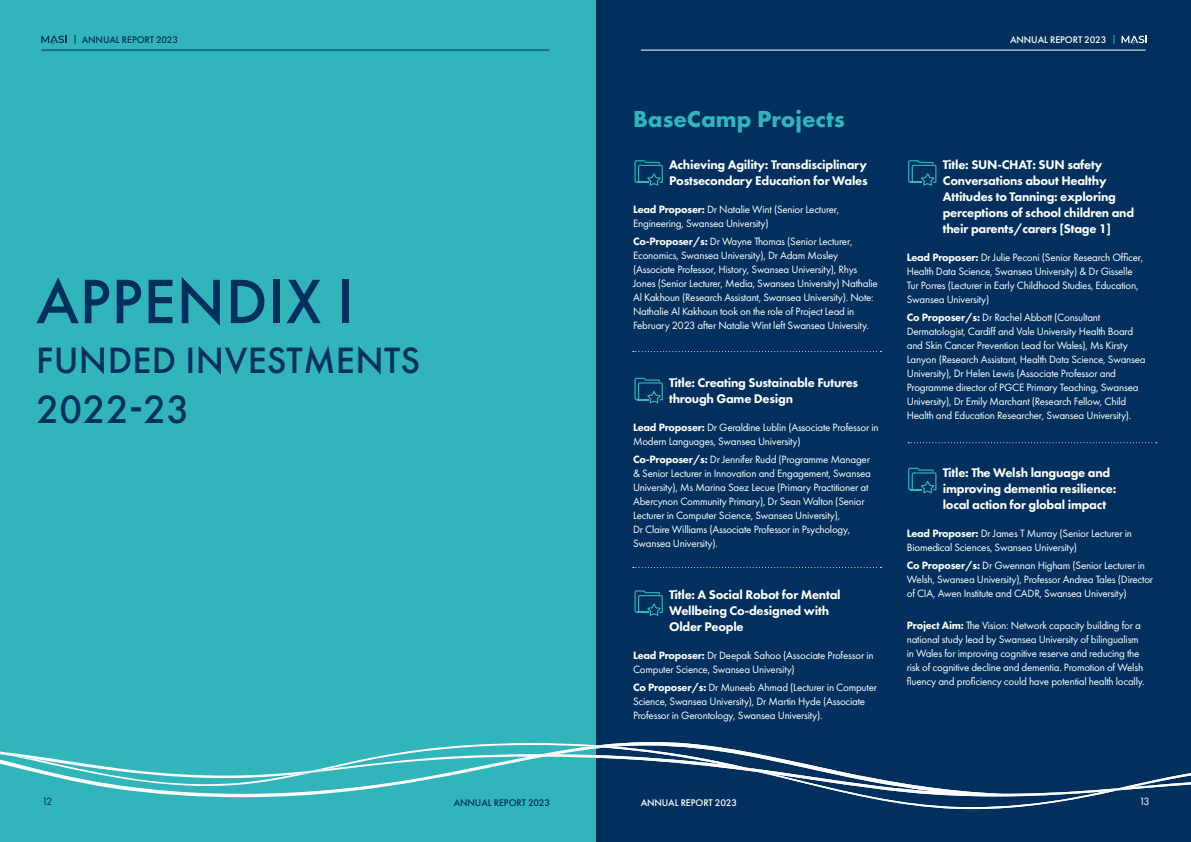
<style>
.page{position:relative;width:1191px;height:842px;background:#fff}
.page>*{position:absolute;margin:0;border:0;box-sizing:border-box;transform-origin:0 0}
.Heading_1{font:500 65px "Futura PT";letter-spacing:.01em;color:#01305e}
.Heading_1-2{font:500 41px "Futura PT";color:#01305e}
.Heading_1-3{font:500 38px "Futura PT";letter-spacing:.01em;color:#01305e}
.t1{font:700 24px "Futura PT";color:#31b5ba}
.t2{font:800 13px/16px "Futura PT";letter-spacing:-.02em;color:#fff}
.Body_text{font:11px/14px "Futura PT";letter-spacing:-.02em;color:#fff}
.t3{font:11px "Futura PT";color:#01305e}
.t4{font:500 10px "Futura PT";letter-spacing:-.01em;color:#fff}
.t5{font:500 10px "Futura PT";letter-spacing:-.01em;color:#01305e}
.s1{font-weight:800}
</style>
<div class="page">
<div style="left:596px;top:0;width:595px;height:842px;background:#01305e"></div>
<hr style="left:641px;top:50px;width:504px;height:1px;background:#fff">
<svg style="left:1121px;top:36px;width:26px;height:9px"></svg>
<div style="left:0;top:0;width:595px;height:842px;background:#31b5ba"></div>
<svg style="left:2px;top:742px;width:1189px;height:67px"></svg>
<hr style="left:41px;top:50px;width:508px;height:1px;background:#01305e">
<svg style="left:41px;top:36px;width:26px;height:9px"></svg>
<svg style="left:634px;top:160px;width:29px;height:26px"></svg>
<svg style="left:634px;top:378px;width:29px;height:25px"></svg>
<svg style="left:634px;top:590px;width:29px;height:26px"></svg>
<svg style="left:908px;top:160px;width:28px;height:26px"></svg>
<svg style="left:908px;top:468px;width:28px;height:25px"></svg>
<svg style="left:633px;top:351px;width:248px;height:1px"></svg>
<svg style="left:633px;top:567px;width:248px;height:1px"></svg>
<svg style="left:908px;top:442px;width:248px;height:1px"></svg>
<p class="t5" style="left:82px;top:33px;width:98px">ANNUAL REPORT 2023</p>
<p class="Heading_1" style="left:36px;top:262px;width:319px">APPENDIX I</p>
<p class="Heading_1-3" style="left:36px;top:338px;width:385px">FUNDED INVESTMENTS</p>
<p class="Heading_1-2" style="left:36px;top:385px;width:155px">2022-23</p>
<p class="t3" style="left:42px;top:795px;width:12px">12</p>
<p class="t5" style="left:454px;top:797px;width:98px">ANNUAL REPORT 2023</p>
<h1 class="t1" style="left:633px;top:104px;width:213px">BaseCamp Projects</h1>
<p class="t2" style="left:669px;top:157px;width:200px">Achieving Agility: Transdisciplinary<br>Postsecondary Education for Wales</p>
<p class="Body_text" style="left:633px;top:203px;width:208px"><span class="s1">Lead Proposer:</span> Dr Natalie Wint (Senior Lecturer,<br>Engineering, Swansea University)</p>
<p class="Body_text" style="left:633px;top:235px;width:246px"><span class="s1">Co-Proposer/s:</span> Dr Wayne Thomas (Senior Lecturer, Economics, Swansea University), Dr Adam Mosley (Associate Professor, History, Swansea University), Rhys Jones (Senior Lecturer, Media, Swansea University) Nathalie Al Kakhoun (Research Assistant, Swansea University). Note:<br>Nathalie Al Kakhoun took on the role of Project Lead in February 2023 after Natalie Wint left Swansea University.</p>
<p class="t2" style="left:669px;top:375px;width:191px">Title: Creating Sustainable Futures through Game Design</p>
<p class="Body_text" style="left:633px;top:421px;width:247px"><span class="s1">Lead Proposer:</span> Dr Geraldine Lublin (Associate Professor in<br>Modern Languages, Swansea University)</p>
<p class="Body_text" style="left:633px;top:453px;width:239px"><span class="s1">Co-Proposer/s:</span> Dr Jennifer Rudd (Programme Manager &amp; Senior Lecturer in Innovation and Engagement, Swansea University), Ms Marina Saez Lecue (Primary Practitioner at Abercynon Community Primary), Dr Sean Walton (Senior Lecturer in Computer Science, Swansea University),<br>Dr Claire Williams (Associate Professor in Psychology, Swansea University).</p>
<p class="t2" style="left:669px;top:587px;width:173px">Title: A Social Robot for Mental<br>Wellbeing Co-designed with<br>Older People</p>
<p class="Body_text" style="left:633px;top:649px;width:242px"><span class="s1">Lead Proposer:</span> Dr Deepak Sahoo (Associate Professor in<br>Computer Science, Swansea University)</p>
<p class="Body_text" style="left:633px;top:681px;width:245px"><span class="s1">Co Proposer/s:</span> Dr Muneeb Ahmad (Lecturer in Computer<br>Science, Swansea University), Dr Martin Hyde (Associate<br>Professor in Gerontology, Swansea University).</p>
<p class="t4" style="left:1010px;top:33px;width:98px">ANNUAL REPORT 2023</p>
<p class="t2" style="left:942px;top:157px;width:193px">Title: SUN-CHAT: SUN safety<br>Conversations about Healthy<br>Attitudes to Tanning: exploring perceptions of school children and their parents/carers [Stage 1]</p>
<p class="Body_text" style="left:906px;top:251px;width:238px"><span class="s1">Lead Proposer:</span> Dr Julie Peconi (Senior Research Officer, Health Data Science, Swansea University) &amp; Dr Gisselle Tur Porres (Lecturer in Early Childhood Studies, Education, Swansea University)</p>
<p class="Body_text" style="left:906px;top:311px;width:240px"><span class="s1">Co Proposer/s:</span> Dr Rachel Abbott (Consultant Dermatologist, Cardiff and Vale University Health Board and Skin Cancer Prevention Lead for Wales), Ms Kirsty Lanyon (Research Assistant, Health Data Science, Swansea University), Dr Helen Lewis (Associate Professor and Programme director of PGCE Primary Teaching, Swansea University), Dr Emily Marchant (Research Fellow, Child Health and Education Researcher, Swansea University).</p>
<p class="t2" style="left:942px;top:465px;width:175px">Title: The Welsh language and improving dementia resilience: local action for global impact</p>
<p class="Body_text" style="left:906px;top:527px;width:227px"><span class="s1">Lead Proposer:</span> Dr James T Murray (Senior Lecturer in<br>Biomedical Sciences, Swansea University)</p>
<p class="Body_text" style="left:906px;top:559px;width:248px"><span class="s1">Co Proposer/s:</span> Dr Gwennan Higham (Senior Lecturer in<br>Welsh, Swansea University), Professor Andrea Tales (Director of CIA, Awen Institute and CADR, Swansea University)</p>
<p class="Body_text" style="left:906px;top:619px;width:239px"><span class="s1">Project Aim:</span> The Vision: Network capacity building for a national study lead by Swansea University of bilingualism in Wales for improving cognitive reserve and reducing the risk of cognitive decline and dementia. Promotion of Welsh fluency and proficiency could have potential health locally.</p>
<p class="t4" style="left:640px;top:797px;width:98px">ANNUAL REPORT 2023</p>
<p class="Body_text" style="left:1139px;top:794px;width:12px">13</p>
</div>
